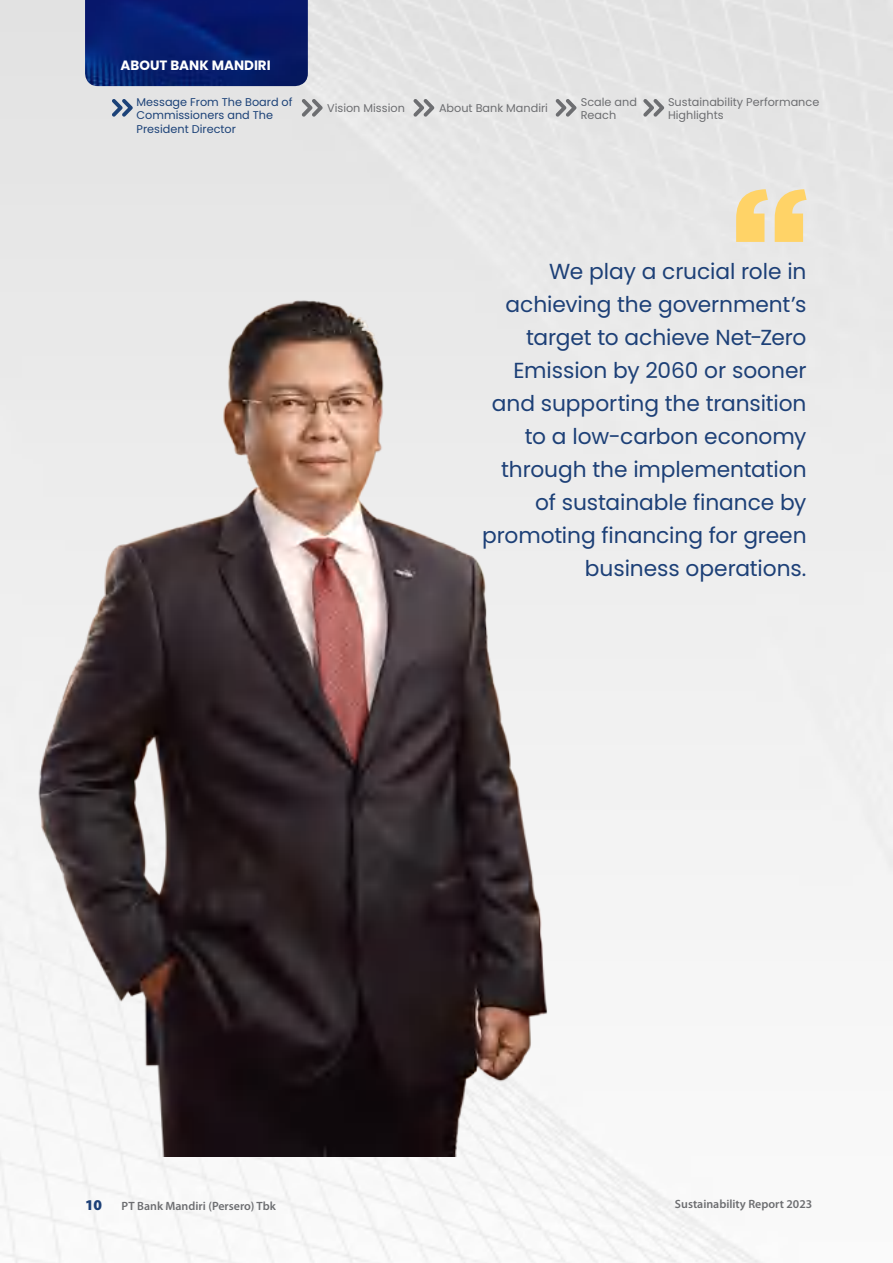
<style>
.page{position:relative;width:893px;height:1263px;background:#fff}
.page>*{position:absolute;margin:0;border:0;box-sizing:border-box;transform-origin:0 0}
.t1{font:21.75px/33px "Poppins";letter-spacing:-.005em;color:#1d4077;text-align:right}
.t2{font:900 15px "Myriad Pro";color:#1d4077}
.t3{font:700 13.5px "Poppins";color:#fff}
.t4{font:600 12px "Myriad Pro";color:#6d6e71}
.t5{font:11.25px/13.5px "Poppins";color:#6d6e71}
.t6{font:11.25px/13.5px "Poppins";color:#1c4278}
</style>
<div class="page">
<img style="left:0;top:0;width:893px;height:1263px">
<img style="left:0;top:258px;width:640px;height:898px">
<svg style="left:736px;top:189px;width:71px;height:53px"></svg>
<img style="left:85px;top:0;width:223px;height:86px">
<svg style="left:112px;top:99px;width:21px;height:18px"></svg>
<svg style="left:302px;top:99px;width:21px;height:18px"></svg>
<svg style="left:413px;top:99px;width:21px;height:18px"></svg>
<svg style="left:643px;top:99px;width:21px;height:18px"></svg>
<svg style="left:556px;top:99px;width:20px;height:18px"></svg>
<p class="t3" style="left:121px;top:58px;width:152px">ABOUT BANK MANDIRI</p>
<p class="t6" style="left:137px;top:95px;width:157px">Message From The Board of<br>Commissioners and The<br>President Director</p>
<p class="t5" style="left:327px;top:102px;width:79px">Vision Mission</p>
<p class="t5" style="left:439px;top:102px;width:111px">About Bank Mandiri</p>
<p class="t5" style="left:581px;top:95px;width:58px">Scale and<br>Reach</p>
<p class="t5" style="left:668px;top:95px;width:153px">Sustainability Performance<br>Highlights</p>
<p class="t1" style="left:482px;top:255px;width:326px">We play a crucial role in achieving the government’s target to achieve Net-Zero<br>Emission by 2060 or sooner and supporting the transition to a low-carbon economy through the implementation of sustainable finance by promoting financing for green business operations.</p>
<p class="t2" style="left:85px;top:1195px;width:19px">10</p>
<p class="t4" style="left:122px;top:1200px;width:156px">PT Bank Mandiri (Persero) Tbk</p>
<p class="t4" style="left:675px;top:1197px;width:139px">Sustainability Report 2023</p>
</div>
